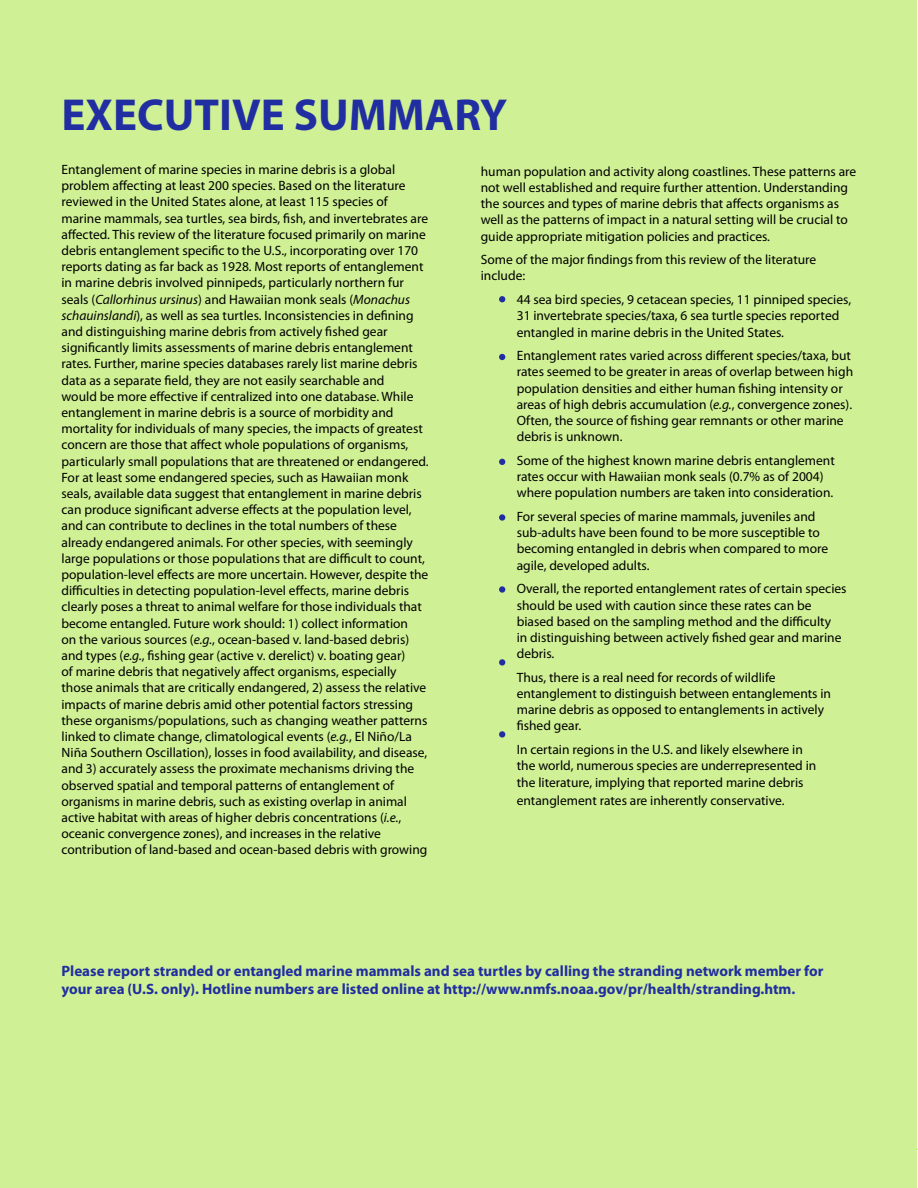
<style>
.page{position:relative;width:918px;height:1188px;background:#fff}
.page>*{position:absolute;margin:0;border:0;box-sizing:border-box;transform-origin:0 0}
.t1{font:700 45px "Myriad Pro";color:#212ea1}
.t2{font:700 15px/18px "Myriad Pro";color:#212ea1}
.t3{font:13.5px/16.2px "Myriad Pro";color:#000}
.s1{font-style:italic}
</style>
<div class="page">
<hr style="left:536px;top:1148px;width:382px;height:2px;background:#cff094">
<div style="left:0;top:0;width:916px;height:1188px;background:#cff094"></div>
<svg style="left:499px;top:296px;width:6px;height:6px"></svg>
<svg style="left:499px;top:459px;width:6px;height:6px"></svg>
<svg style="left:499px;top:354px;width:6px;height:6px"></svg>
<div style="left:499px;top:514px;width:6px;height:7px;background:#212ea1;border-radius:50%"></div>
<div style="left:499px;top:586px;width:6px;height:7px;background:#212ea1;border-radius:50%"></div>
<div style="left:499px;top:659px;width:6px;height:7px;background:#212ea1;border-radius:50%"></div>
<div style="left:499px;top:731px;width:6px;height:7px;background:#212ea1;border-radius:50%"></div>
<p class="t1" style="left:62px;top:85px;width:447px">EXECUTIVE SUMMARY</p>
<p class="t3" style="left:62px;top:161px;width:369px">Entanglement of marine species in marine debris is a global problem affecting at least 200 species. Based on the literature reviewed in the United States alone, at least 115 species of marine mammals, sea turtles, sea birds, fish, and invertebrates are affected. This review of the literature focused primarily on marine debris entanglement specific to the U.S., incorporating over 170 reports dating as far back as 1928. Most reports of entanglement in marine debris involved pinnipeds, particularly northern fur seals (<span class="s1">Callorhinus ursinus</span>) and Hawaiian monk seals (<span class="s1">Monachus schauinslandi</span>), as well as sea turtles. Inconsistencies in defining and distinguishing marine debris from actively fished gear significantly limits assessments of marine debris entanglement rates. Further, marine species databases rarely list marine debris data as a separate field, they are not easily searchable and<br>would be more effective if centralized into one database. While entanglement in marine debris is a source of morbidity and mortality for individuals of many species, the impacts of greatest concern are those that affect whole populations of organisms, particularly small populations that are threatened or endangered.<br>For at least some endangered species, such as Hawaiian monk seals, available data suggest that entanglement in marine debris can produce significant adverse effects at the population level, and can contribute to declines in the total numbers of these already endangered animals. For other species, with seemingly large populations or those populations that are difficult to count, population-level effects are more uncertain. However, despite the difficulties in detecting population-level effects, marine debris clearly poses a threat to animal welfare for those individuals that become entangled. Future work should: 1) collect information<br>on the various sources (<span class="s1">e.g.</span>, ocean-based v. land-based debris) and types (<span class="s1">e.g.</span>, fishing gear (active v. derelict) v. boating gear)<br>of marine debris that negatively affect organisms, especially those animals that are critically endangered, 2) assess the relative impacts of marine debris amid other potential factors stressing these organisms/populations, such as changing weather patterns linked to climate change, climatological events (<span class="s1">e.g.</span>, El Niño/La Niña Southern Oscillation), losses in food availability, and disease, and 3) accurately assess the proximate mechanisms driving the observed spatial and temporal patterns of entanglement of organisms in marine debris, such as existing overlap in animal active habitat with areas of higher debris concentrations (<span class="s1">i.e.</span>, oceanic convergence zones), and increases in the relative contribution of land-based and ocean-based debris with growing</p>
<p class="t3" style="left:481px;top:163px;width:377px">human population and activity along coastlines. These patterns are not well established and require further attention. Understanding the sources and types of marine debris that affects organisms as well as the patterns of impact in a natural setting will be crucial to guide appropriate mitigation policies and practices.</p>
<p class="t3" style="left:481px;top:251px;width:337px">Some of the major findings from this review of the literature include:</p>
<p class="t3" style="left:517px;top:291px;width:336px">44 sea bird species, 9 cetacean species, 11 pinniped species,<br>31 invertebrate species/taxa, 6 sea turtle species reported entangled in marine debris in the United States.</p>
<p class="t3" style="left:517px;top:347px;width:338px">Entanglement rates varied across different species/taxa, but rates seemed to be greater in areas of overlap between high population densities and either human fishing intensity or areas of high debris accumulation (<span class="s1">e.g.</span>, convergence zones).<br>Often, the source of fishing gear remnants or other marine debris is unknown.</p>
<p class="t3" style="left:517px;top:452px;width:320px">Some of the highest known marine debris entanglement rates occur with Hawaiian monk seals (0.7% as of 2004) where population numbers are taken into consideration.</p>
<p class="t3" style="left:517px;top:508px;width:313px">For several species of marine mammals, juveniles and sub-adults have been found to be more susceptible to becoming entangled in debris when compared to more agile, developed adults.</p>
<p class="t3" style="left:517px;top:581px;width:331px">Overall, the reported entanglement rates of certain species should be used with caution since these rates can be biased based on the sampling method and the difficulty<br>in distinguishing between actively fished gear and marine debris.</p>
<p class="t3" style="left:517px;top:669px;width:316px">Thus, there is a real need for records of wildlife entanglement to distinguish between entanglements in marine debris as opposed to entanglements in actively fished gear.</p>
<p class="t3" style="left:517px;top:741px;width:301px">In certain regions in the U.S. and likely elsewhere in the world, numerous species are underrepresented in the literature, implying that reported marine debris</p>
<p class="t3" style="left:517px;top:792px;width:269px">entanglement rates are inherently conservative.</p>
<p class="t2" style="left:62px;top:961px;width:764px">Please report stranded or entangled marine mammals and sea turtles by calling the stranding network member for your area (U.S. only). Hotline numbers are listed online at http://www.nmfs.noaa.gov/pr/health/stranding.htm.</p>
</div>
